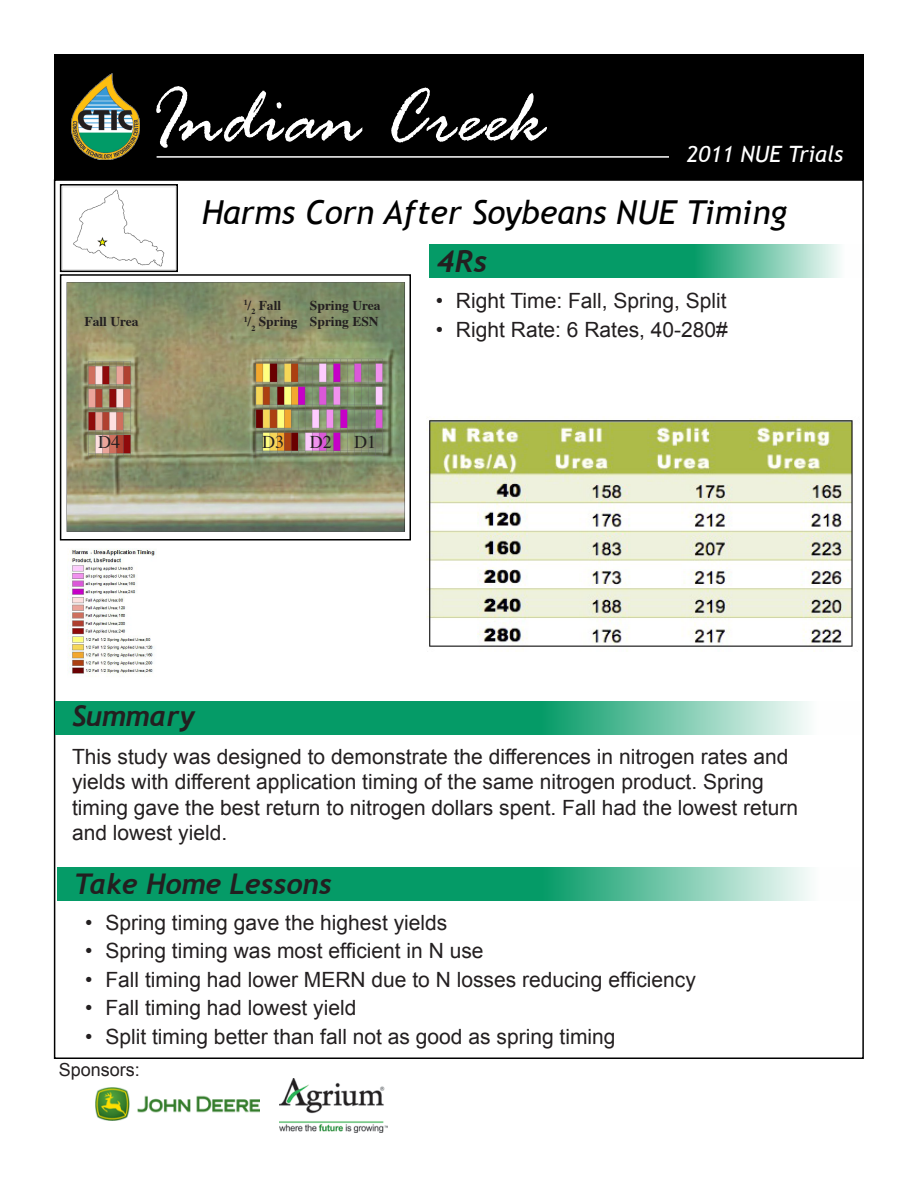
<style>
.page{position:relative;width:918px;height:1188px;background:#fff}
.page>*{position:absolute;margin:0;border:0;box-sizing:border-box;transform-origin:0 0}
.t1{font:italic 33px "Trebuchet MS";color:#000}
.t2{font:italic 700 30px "Trebuchet";color:#231f20}
.t3{font:italic 700 28.5px "Trebuchet";color:#231f20}
.t4{font:italic 22.5px "Trebuchet MS";color:#fff}
.t5{font:21px/25.2px "Arial";color:#231f20}
.t6{font:18px "Arial";color:#231f20}
.t7{font:18px "Times";color:#231f20}
.t8{font:700 13.5px/16.2px "Times";color:#231f20}
</style>
<div class="page">
<div style="left:54px;top:54px;width:810px;height:125px;background:#000"></div>
<img style="left:157px;top:86px;width:390px;height:61px">
<img style="left:72px;top:73px;width:67px;height:87px">
<hr style="left:157px;top:156px;width:512px;height:2px;background:#fff">
<div style="left:54px;top:179px;width:810px;height:880px;background:#fff;border:2px solid #000"></div>
<svg style="left:55px;top:701px;width:754px;height:33px;background:#2fab80"></svg>
<svg style="left:57px;top:868px;width:805px;height:33px;background:#3cb188"></svg>
<img style="left:66px;top:282px;width:339px;height:250px">
<div style="left:60px;top:274px;width:351px;height:267px;border:2px solid #000"></div>
<svg style="left:429px;top:244px;width:435px;height:34px;background:#3ab087"></svg>
<img style="left:67px;top:549px;width:88px;height:125px">
<img style="left:95px;top:1088px;width:164px;height:32px">
<img style="left:279px;top:1078px;width:109px;height:55px">
<img style="left:426px;top:416px;width:427px;height:231px">
<img style="left:63px;top:187px;width:112px;height:80px">
<div style="left:60px;top:184px;width:118px;height:88px;border:2px solid #000"></div>
<p class="t4" style="left:687px;top:141px;width:158px">2011 NUE Trials</p>
<h1 class="t1" style="left:202px;top:193px;width:587px">Harms Corn After Soybeans NUE Timing</h1>
<p class="t8" style="left:84px;top:312px;width:56px">Fall Urea</p>
<p class="t8" style="left:244px;top:296px;width:56px"><sup>1</sup>/<sub>2</sub> Fall<br><sup>1</sup>/<sub>2</sub> Spring</p>
<p class="t8" style="left:310px;top:296px;width:72px">Spring Urea<br>Spring ESN</p>
<p class="t7" style="left:98px;top:425px;width:23px">D4</p>
<p class="t7" style="left:262px;top:425px;width:23px">D3</p>
<p class="t7" style="left:310px;top:425px;width:68px">D2 D1</p>
<h2 class="t2" style="left:437px;top:243px;width:52px">4Rs</h2>
<p class="t5" style="left:436px;top:288px;width:292px">• Right Time: Fall, Spring, Split</p>
<p class="t5" style="left:436px;top:317px;width:294px">• Right Rate: 6 Rates, 40-280#</p>
<h3 class="t3" style="left:72px;top:699px;width:125px">Summary</h3>
<p class="t5" style="left:72px;top:744px;width:728px">This study was designed to demonstrate the differences in nitrogen rates and yields with different application timing of the same nitrogen product. Spring timing gave the best return to nitrogen dollars spent. Fall had the lowest return and lowest yield.</p>
<h3 class="t3" style="left:74px;top:866px;width:260px">Take Home Lessons</h3>
<p class="t5" style="left:85px;top:910px;width:364px">• Spring timing gave the highest yields</p>
<p class="t5" style="left:85px;top:939px;width:400px">• Spring timing was most efficient in N use</p>
<p class="t5" style="left:85px;top:967px;width:612px">• Fall timing had lower MERN due to N losses reducing efficiency</p>
<p class="t5" style="left:85px;top:996px;width:273px">• Fall timing had lowest yield</p>
<p class="t5" style="left:85px;top:1024px;width:532px">• Split timing better than fall not as good as spring timing</p>
<p class="t6" style="left:59px;top:1058px;width:83px">Sponsors:</p>
</div>
